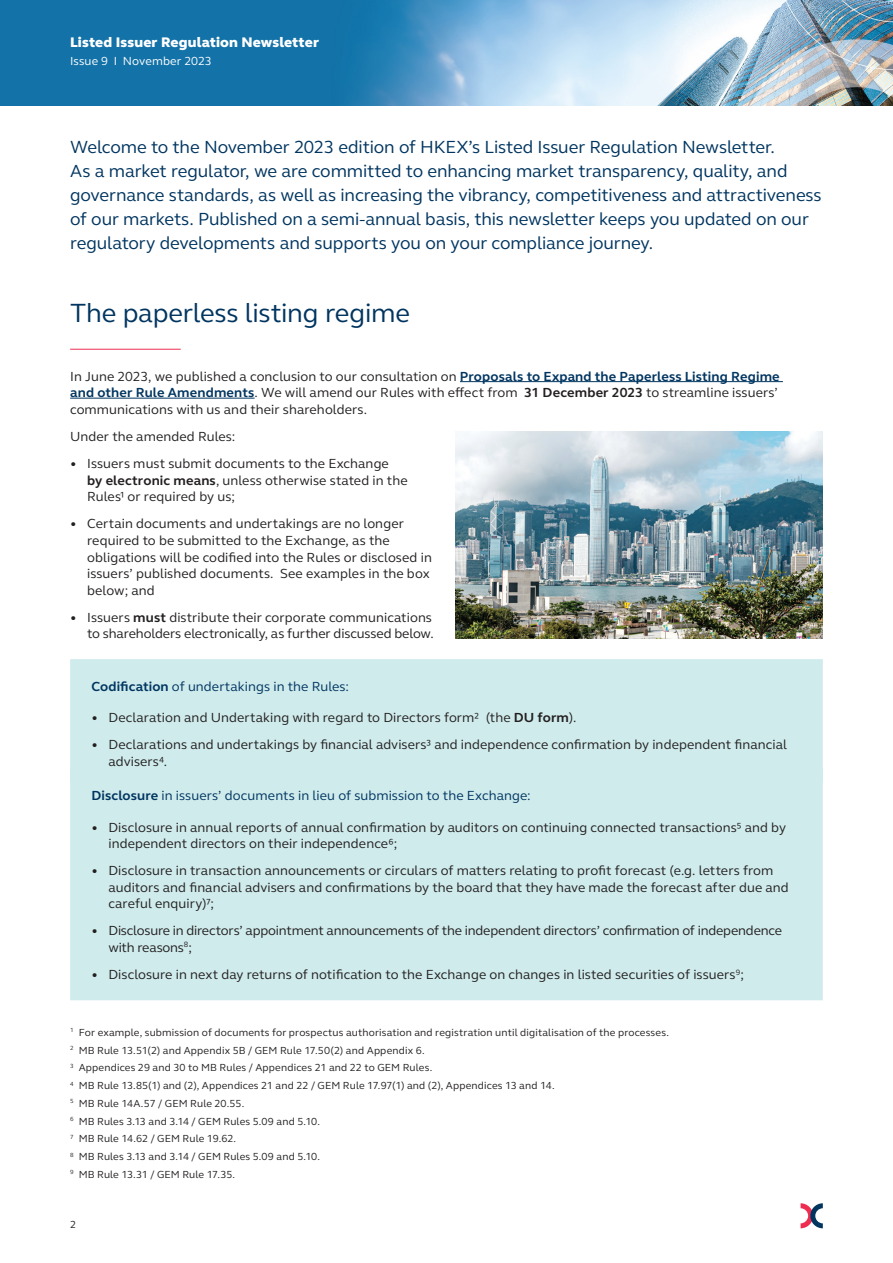
<style>
.page{position:relative;width:893px;height:1263px;background:#fff}
.page>*{position:absolute;margin:0;border:0;box-sizing:border-box;transform-origin:0 0}
._01_Headline_FS_Elliot_Pro_Regular_18_22{font:27px "FS Elliot Pro";letter-spacing:-.005em;color:#003560}
._02_Intro_FS_Elliot_Pro_Regalur_13_18{font:18px/24px "FS Elliot Pro";letter-spacing:-.005em;color:#003560}
.t1{font:800 14.25px "FS Elliot Pro";letter-spacing:.01em;color:#fff}
._04_body_text__Point__FS_Elliot_Pro_Regul{font:13.5px/16.5px "FS Elliot Pro";letter-spacing:.005em;color:#231f20}
._04_body_text_FS_Elliot_Pro_Regular_9_11{font:13.5px/16.5px "FS Elliot Pro";letter-spacing:.005em;color:#231f20}
._03_Sub-head_FS_Elliot_Pro_Bold_9_11{font:13.5px "FS Elliot Pro";letter-spacing:.005em;color:#003560}
.t2{font:12px "FS Elliot Pro";letter-spacing:.01em;color:#fff}
._05_Remark__Point__FS_Elliot_Pro_Regular_{font:10.5px "FS Elliot Pro";letter-spacing:.015em;color:#231f20}
.s1{font-weight:700;color:#003560}
.s2{font-weight:700}
</style>
<div class="page">
<img style="left:0;top:0;width:893px;height:105px">
<svg style="left:801px;top:1203px;width:22px;height:25px"></svg>
<div style="left:70px;top:782px;width:753px;height:218px;background:#cfebec"></div>
<div style="left:70px;top:659px;width:753px;height:123px;background:#cfebec"></div>
<hr style="left:70px;top:349px;width:111px;height:1px;background:#ee2d50">
<hr style="left:460px;top:381px;width:323px;height:1px;background:#003560">
<hr style="left:70px;top:398px;width:185px;height:1px;background:#003560">
<img style="left:455px;top:431px;width:368px;height:208px">
<p class="t1" style="left:70px;top:33px;width:250px">Listed Issuer Regulation Newsletter</p>
<p class="t2" style="left:70px;top:53px;width:143px">Issue 9 I November 2023</p>
<p class="_02_Intro_FS_Elliot_Pro_Regalur_13_18" style="left:70px;top:134px;width:753px">Welcome to the November 2023 edition of HKEX’s Listed Issuer Regulation Newsletter.<br>As a market regulator, we are committed to enhancing market transparency, quality, and governance standards, as well as increasing the vibrancy, competitiveness and attractiveness of our markets. Published on a semi-annual basis, this newsletter keeps you updated on our regulatory developments and supports you on your compliance journey.</p>
<p class="_01_Headline_FS_Elliot_Pro_Regular_18_22" style="left:70px;top:295px;width:341px">The paperless listing regime</p>
<p class="_04_body_text_FS_Elliot_Pro_Regular_9_11" style="left:70px;top:368px;width:711px">In June 2023, we published a conclusion to our consultation on <span class="s1">Proposals to Expand the Paperless Listing Regime and other Rule Amendments</span>. We will amend our Rules with effect from <span class="s2">31 December 2023</span> to streamline issuers’ communications with us and their shareholders.</p>
<p class="_04_body_text_FS_Elliot_Pro_Regular_9_11" style="left:70px;top:428px;width:167px">Under the amended Rules:</p>
<p class="_04_body_text__Point__FS_Elliot_Pro_Regul" style="left:87px;top:455px;width:322px;text-indent:-17px">• Issuers must submit documents to the Exchange<br><span class="s2">by electronic means</span>, unless otherwise stated in the<br>Rules1 or required by us;</p>
<p class="_04_body_text__Point__FS_Elliot_Pro_Regul" style="left:87px;top:515px;width:346px;text-indent:-17px">• Certain documents and undertakings are no longer required to be submitted to the Exchange, as the obligations will be codified into the Rules or disclosed in issuers’ published documents. See examples in the box below; and</p>
<p class="_04_body_text__Point__FS_Elliot_Pro_Regul" style="left:70px;top:608px;width:365px;text-align:right">• Issuers <span class="s2">must</span> distribute their corporate communications to shareholders electronically, as further discussed below.</p>
<p class="_03_Sub-head_FS_Elliot_Pro_Bold_9_11" style="left:91px;top:677px;width:259px"><span class="s2">Codification</span> of undertakings in the Rules:</p>
<p class="_04_body_text__Point__FS_Elliot_Pro_Regul" style="left:91px;top:709px;width:486px">• Declaration and Undertaking with regard to Directors form2 (the <span class="s2">DU form</span>).</p>
<p class="_04_body_text__Point__FS_Elliot_Pro_Regul" style="left:108px;top:736px;width:680px;text-indent:-17px">• Declarations and undertakings by financial advisers3 and independence confirmation by independent financial advisers4.</p>
<p class="_03_Sub-head_FS_Elliot_Pro_Bold_9_11" style="left:91px;top:787px;width:441px"><span class="s2">Disclosure</span> in issuers’ documents in lieu of submission to the Exchange:</p>
<p class="_04_body_text__Point__FS_Elliot_Pro_Regul" style="left:108px;top:818px;width:679px;text-indent:-17px">• Disclosure in annual reports of annual confirmation by auditors on continuing connected transactions5 and by independent directors on their independence6;</p>
<p class="_04_body_text__Point__FS_Elliot_Pro_Regul" style="left:108px;top:862px;width:682px;text-indent:-17px">• Disclosure in transaction announcements or circulars of matters relating to profit forecast (e.g. letters from auditors and financial advisers and confirmations by the board that they have made the forecast after due and careful enquiry)7;</p>
<p class="_04_body_text__Point__FS_Elliot_Pro_Regul" style="left:108px;top:922px;width:675px;text-indent:-17px">• Disclosure in directors’ appointment announcements of the independent directors’ confirmation of independence with reasons<sup>8</sup>;</p>
<p class="_04_body_text__Point__FS_Elliot_Pro_Regul" style="left:91px;top:966px;width:654px">• Disclosure in next day returns of notification to the Exchange on changes in listed securities of issuers<sup>9</sup>;</p>
<p class="_05_Remark__Point__FS_Elliot_Pro_Regular_" style="left:70px;top:1025px;width:600px"><sup>1</sup> For example, submission of documents for prospectus authorisation and registration until digitalisation of the processes.</p>
<p class="_05_Remark__Point__FS_Elliot_Pro_Regular_" style="left:70px;top:1043px;width:356px"><sup>2</sup> MB Rule 13.51(2) and Appendix 5B / GEM Rule 17.50(2) and Appendix 6.</p>
<p class="_05_Remark__Point__FS_Elliot_Pro_Regular_" style="left:70px;top:1061px;width:364px"><sup>3</sup> Appendices 29 and 30 to MB Rules / Appendices 21 and 22 to GEM Rules.</p>
<p class="_05_Remark__Point__FS_Elliot_Pro_Regular_" style="left:70px;top:1078px;width:486px"><sup>4</sup> MB Rule 13.85(1) and (2), Appendices 21 and 22 / GEM Rule 17.97(1) and (2), Appendices 13 and 14.</p>
<p class="_05_Remark__Point__FS_Elliot_Pro_Regular_" style="left:70px;top:1096px;width:176px"><sup>5</sup> MB Rule 14A.57 / GEM Rule 20.55.</p>
<p class="_05_Remark__Point__FS_Elliot_Pro_Regular_" style="left:70px;top:1114px;width:251px"><sup>6</sup> MB Rules 3.13 and 3.14 / GEM Rules 5.09 and 5.10.</p>
<p class="_05_Remark__Point__FS_Elliot_Pro_Regular_" style="left:70px;top:1132px;width:167px"><sup>7</sup> MB Rule 14.62 / GEM Rule 19.62.</p>
<p class="_05_Remark__Point__FS_Elliot_Pro_Regular_" style="left:70px;top:1149px;width:251px"><sup>8</sup> MB Rules 3.13 and 3.14 / GEM Rules 5.09 and 5.10.</p>
<p class="_05_Remark__Point__FS_Elliot_Pro_Regular_" style="left:70px;top:1167px;width:166px"><sup>9</sup> MB Rule 13.31 / GEM Rule 17.35.</p>
<p class="_05_Remark__Point__FS_Elliot_Pro_Regular_" style="left:70px;top:1217px;width:8px">2</p>
</div>
